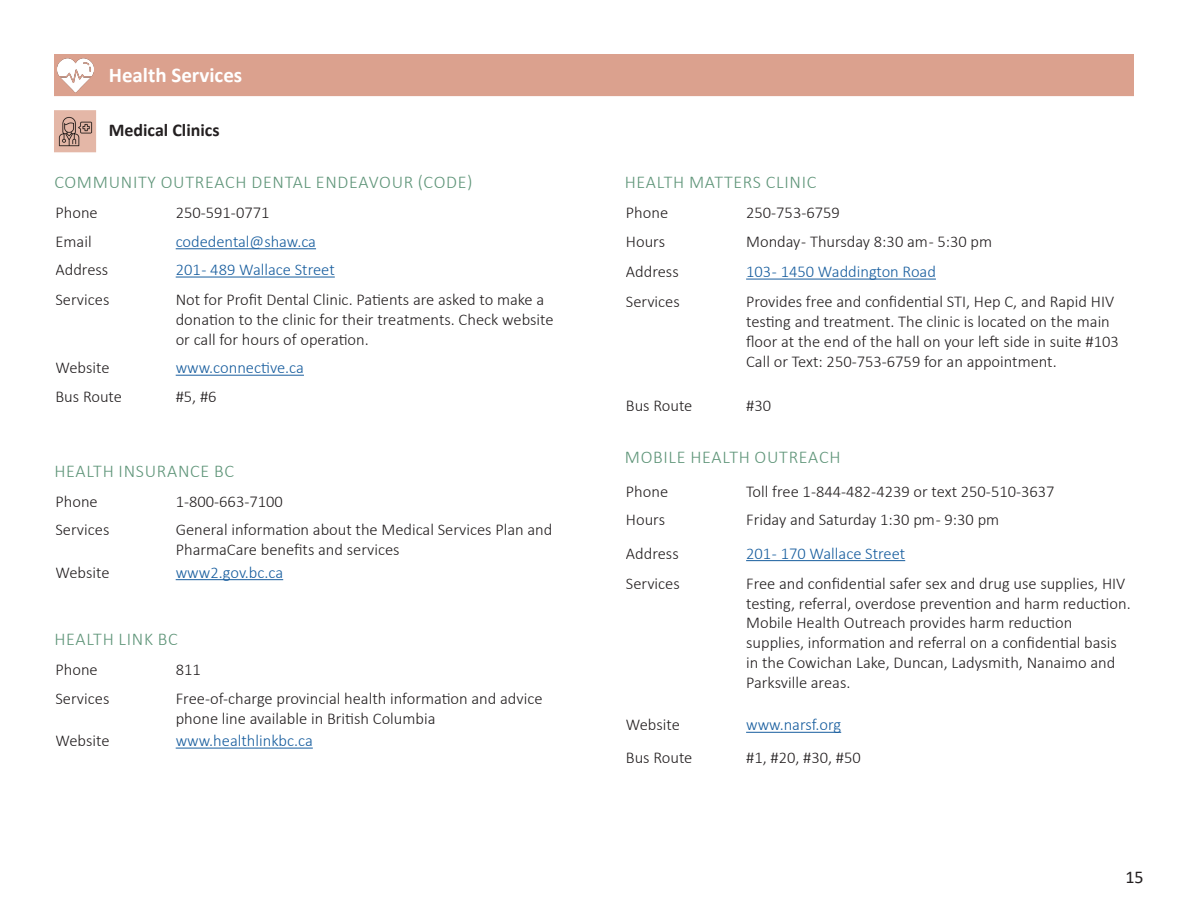
<style>
.page{position:relative;width:1188px;height:918px;background:#fff}
.page>*{position:absolute;margin:0;border:0;box-sizing:border-box;transform-origin:0 0}
.Section_Heading{font:700 21px "Calibri";color:#fff}
.Service_Title{font:300 18px "Calibri";letter-spacing:.04em;color:#5f9579}
.Subsection_Heading{font:700 18px "Calibri";color:#231f20}
.t1{font:18px "Calibri";color:#231f20}
.Text{font:300 16.5px/19.8px "Calibri";color:#231f20}
.Text-2{font:300 16.5px "Calibri";color:#175d9e}
</style>
<div class="page">
<hr style="left:176px;top:579px;width:107px;height:1px;background:#175d9e">
<div style="left:54px;top:54px;width:1080px;height:42px;background:#dba18e"></div>
<img style="left:57px;top:58px;width:36px;height:35px">
<div style="left:54px;top:110px;width:42px;height:42px;background:#e4b7a7"></div>
<img style="left:58px;top:116px;width:35px;height:31px">
<hr style="left:176px;top:248px;width:140px;height:1px;background:#175d9e">
<hr style="left:176px;top:277px;width:159px;height:1px;background:#175d9e">
<hr style="left:176px;top:375px;width:128px;height:1px;background:#175d9e">
<hr style="left:176px;top:748px;width:137px;height:1px;background:#175d9e">
<hr style="left:746px;top:279px;width:190px;height:1px;background:#175d9e">
<hr style="left:746px;top:560px;width:159px;height:1px;background:#175d9e">
<hr style="left:746px;top:732px;width:95px;height:1px;background:#175d9e">
<p class="Section_Heading" style="left:109px;top:60px;width:135px">Health Services</p>
<p class="Subsection_Heading" style="left:109px;top:117px;width:112px">Medical Clinics</p>
<p class="Service_Title" style="left:54px;top:171px;width:420px">COMMUNITY OUTREACH DENTAL ENDEAVOUR (CODE)</p>
<p class="Text" style="left:56px;top:203px;width:44px">Phone</p>
<p class="Text" style="left:176px;top:203px;width:95px">250-591-0771</p>
<p class="Text" style="left:56px;top:231px;width:38px">Email</p>
<p class="Text-2" style="left:176px;top:231px;width:142px">codedental@shaw.ca</p>
<p class="Text" style="left:56px;top:259px;width:54px">Address</p>
<p class="Text-2" style="left:176px;top:259px;width:161px">201 - 489 Wallace Street</p>
<p class="Text" style="left:56px;top:290px;width:55px">Services</p>
<p class="Text" style="left:176px;top:290px;width:379px">Not for Profit Dental Clinic. Patients are asked to make a donation to the clinic for their treatments. Check website or call for hours of operation.</p>
<p class="Text" style="left:56px;top:358px;width:56px">Website</p>
<p class="Text-2" style="left:176px;top:357px;width:130px">www.connective.ca</p>
<p class="Text" style="left:56px;top:387px;width:68px">Bus Route</p>
<p class="Text" style="left:176px;top:387px;width:42px">#5, #6</p>
<p class="Service_Title" style="left:54px;top:460px;width:181px">HEALTH INSURANCE BC</p>
<p class="Text" style="left:56px;top:492px;width:44px">Phone</p>
<p class="Text" style="left:176px;top:492px;width:109px">1-800-663-7100</p>
<p class="Text" style="left:56px;top:520px;width:55px">Services</p>
<p class="Text" style="left:176px;top:520px;width:378px">General information about the Medical Services Plan and<br>PharmaCare benefits and services</p>
<p class="Text" style="left:56px;top:562px;width:56px">Website</p>
<p class="Text-2" style="left:176px;top:562px;width:109px">www2.gov.bc.ca</p>
<p class="Service_Title" style="left:54px;top:628px;width:125px">HEALTH LINK BC</p>
<p class="Text" style="left:56px;top:660px;width:44px">Phone</p>
<p class="Text" style="left:176px;top:660px;width:27px">811</p>
<p class="Text" style="left:56px;top:688px;width:55px">Services</p>
<p class="Text" style="left:176px;top:688px;width:368px">Free-of-charge provincial health information and advice phone line available in British Columbia</p>
<p class="Text" style="left:56px;top:730px;width:56px">Website</p>
<p class="Text-2" style="left:176px;top:730px;width:139px">www.healthlinkbc.ca</p>
<p class="Service_Title" style="left:625px;top:171px;width:193px">HEALTH MATTERS CLINIC</p>
<p class="Text" style="left:626px;top:203px;width:44px">Phone</p>
<p class="Text" style="left:746px;top:203px;width:95px">250-753-6759</p>
<p class="Text" style="left:626px;top:231px;width:41px">Hours</p>
<p class="Text" style="left:746px;top:231px;width:248px">Monday - Thursday 8:30 am - 5:30 pm</p>
<p class="Text" style="left:626px;top:261px;width:54px">Address</p>
<p class="Text-2" style="left:746px;top:261px;width:191px">103 - 1450 Waddington Road</p>
<p class="Text" style="left:626px;top:292px;width:55px">Services</p>
<p class="Text" style="left:746px;top:292px;width:374px">Provides free and confidential STI, Hep C, and Rapid HIV testing and treatment. The clinic is located on the main floor at the end of the hall on your left side in suite #103<br>Call or Text: 250-753-6759 for an appointment.</p>
<p class="Text" style="left:626px;top:395px;width:68px">Bus Route</p>
<p class="Text" style="left:746px;top:395px;width:26px">#30</p>
<p class="Service_Title" style="left:625px;top:446px;width:217px">MOBILE HEALTH OUTREACH</p>
<p class="Text" style="left:626px;top:481px;width:44px">Phone</p>
<p class="Text" style="left:746px;top:481px;width:310px">Toll free 1-844-482-4239 or text 250-510-3637</p>
<p class="Text" style="left:626px;top:509px;width:41px">Hours</p>
<p class="Text" style="left:746px;top:509px;width:255px">Friday and Saturday 1:30 pm - 9:30 pm</p>
<p class="Text" style="left:626px;top:543px;width:54px">Address</p>
<p class="Text-2" style="left:746px;top:543px;width:161px">201 - 170 Wallace Street</p>
<p class="Text" style="left:626px;top:573px;width:55px">Services</p>
<p class="Text" style="left:746px;top:573px;width:386px">Free and confidential safer sex and drug use supplies, HIV testing, referral, overdose prevention and harm reduction.<br>Mobile Health Outreach provides harm reduction supplies, information and referral on a confidential basis in the Cowichan Lake, Duncan, Ladysmith, Nanaimo and Parksville areas.</p>
<p class="Text" style="left:626px;top:715px;width:56px">Website</p>
<p class="Text-2" style="left:746px;top:714px;width:97px">www.narsf.org</p>
<p class="Text" style="left:626px;top:747px;width:68px">Bus Route</p>
<p class="Text" style="left:746px;top:747px;width:116px">#1, #20, #30, #50</p>
<p class="t1" style="left:1125px;top:864px;width:20px">15</p>
</div>
